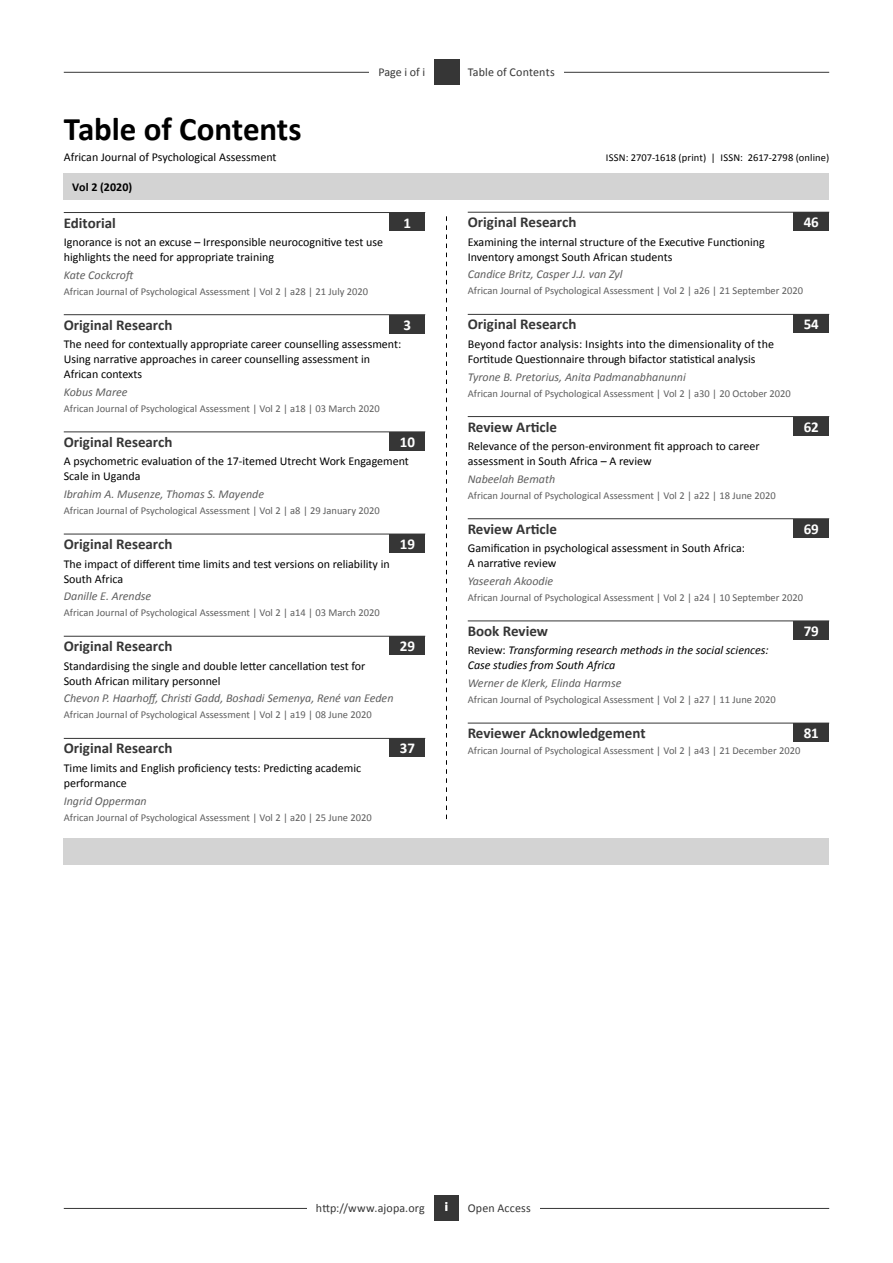
<style>
.page{position:relative;width:893px;height:1263px;background:#fff}
.page>*{position:absolute;margin:0;border:0;box-sizing:border-box;transform-origin:0 0}
.t1{font:700 33px "Calibri";letter-spacing:-.005em;color:#000}
.t2{font:700 15px "Calibri";color:#363636}
.t3{font:700 15px "Calibri";color:#fff}
.t4{font:700 13.5px "Calibri";color:#fff}
.t5{font:12px/15px "Calibri";color:#000}
.t6{font:italic 12px "Calibri";color:#5e5e5e}
.t7{font:italic 12px/15px "Calibri";color:#000}
.t8{font:12px "Calibri";letter-spacing:.01em;color:#363636}
.t9{font:700 12px "Calibri";letter-spacing:.015em;color:#000}
.t10{font:10.5px "Calibri";color:#5e5e5e}
.t11{font:10.5px "Calibri";letter-spacing:.015em;color:#000}
.s1{font-style:normal}
</style>
<div class="page">
<hr style="left:64px;top:1208px;width:765px;height:1px;background:#363636">
<div style="left:307px;top:1195px;width:127px;height:25px;background:#fff"></div>
<div style="left:434px;top:1195px;width:25px;height:25px;background:#363636"></div>
<hr style="left:64px;top:72px;width:765px;height:1px;background:#363636">
<div style="left:459px;top:1195px;width:80px;height:25px;background:#fff"></div>
<div style="left:459px;top:59px;width:104px;height:26px;background:#fff"></div>
<div style="left:434px;top:59px;width:25px;height:26px;background:#363636"></div>
<hr style="left:468px;top:212px;width:361px;height:1px;background:#363636">
<hr style="left:468px;top:314px;width:361px;height:1px;background:#363636">
<hr style="left:468px;top:416px;width:361px;height:1px;background:#363636">
<hr style="left:468px;top:518px;width:361px;height:1px;background:#363636">
<hr style="left:468px;top:621px;width:361px;height:1px;background:#363636">
<hr style="left:468px;top:723px;width:361px;height:1px;background:#363636">
<div style="left:793px;top:212px;width:36px;height:19px;background:#363636"></div>
<div style="left:793px;top:314px;width:36px;height:19px;background:#363636"></div>
<div style="left:793px;top:417px;width:36px;height:18px;background:#363636"></div>
<div style="left:793px;top:519px;width:36px;height:19px;background:#363636"></div>
<div style="left:793px;top:621px;width:36px;height:19px;background:#363636"></div>
<div style="left:793px;top:723px;width:36px;height:19px;background:#363636"></div>
<div style="left:369px;top:59px;width:65px;height:26px;background:#fff"></div>
<hr style="left:64px;top:212px;width:361px;height:1px;background:#363636">
<hr style="left:64px;top:314px;width:361px;height:1px;background:#363636">
<hr style="left:64px;top:432px;width:361px;height:1px;background:#363636">
<hr style="left:64px;top:534px;width:361px;height:1px;background:#363636">
<hr style="left:64px;top:636px;width:361px;height:1px;background:#363636">
<hr style="left:64px;top:738px;width:361px;height:1px;background:#363636">
<div style="left:389px;top:213px;width:36px;height:18px;background:#363636"></div>
<div style="left:389px;top:315px;width:36px;height:19px;background:#363636"></div>
<div style="left:389px;top:432px;width:36px;height:19px;background:#363636"></div>
<div style="left:389px;top:534px;width:36px;height:19px;background:#363636"></div>
<div style="left:389px;top:636px;width:36px;height:19px;background:#363636"></div>
<div style="left:389px;top:738px;width:36px;height:19px;background:#363636"></div>
<div style="left:64px;top:173px;width:765px;height:26px;background:#d3d3d3"></div>
<svg style="left:446px;top:216px;width:1px;height:603px"></svg>
<div style="left:64px;top:839px;width:765px;height:26px;background:#d3d3d3"></div>
<h1 class="t1" style="left:64px;top:106px;width:239px">Table of Contents</h1>
<p class="t8" style="left:378px;top:64px;width:48px">Page i of i</p>
<p class="t8" style="left:468px;top:64px;width:89px">Table of Contents</p>
<p class="t5" style="left:64px;top:150px;width:214px">African Journal of Psychological Assessment</p>
<p class="t11" style="left:606px;top:151px;width:225px">ISSN: 2707-1618 (print) | ISSN: 2617-2798 (online)</p>
<p class="t9" style="left:72px;top:178px;width:62px">Vol 2 (2020)</p>
<p class="t2" style="left:64px;top:212px;width:54px">Editorial</p>
<p class="t5" style="left:64px;top:234px;width:321px">Ignorance is not an excuse – Irresponsible neurocognitive test use highlights the need for appropriate training</p>
<p class="t6" style="left:64px;top:266px;width:72px">Kate Cockcroft</p>
<p class="t10" style="left:64px;top:284px;width:306px">African Journal of Psychological Assessment | Vol 2 | a28 | 21 July 2020</p>
<p class="t2" style="left:64px;top:314px;width:110px">Original Research</p>
<p class="t5" style="left:64px;top:336px;width:339px">The need for contextually appropriate career counselling assessment:<br>Using narrative approaches in career counselling assessment in<br>African contexts</p>
<p class="t6" style="left:64px;top:384px;width:65px">Kobus Maree</p>
<p class="t10" style="left:64px;top:401px;width:317px">African Journal of Psychological Assessment | Vol 2 | a18 | 03 March 2020</p>
<p class="t2" style="left:64px;top:431px;width:110px">Original Research</p>
<p class="t5" style="left:64px;top:453px;width:347px">A psychometric evaluation of the 17-itemed Utrecht Work Engagement<br>Scale in Uganda</p>
<p class="t6" style="left:64px;top:486px;width:202px">Ibrahim A. Musenze, Thomas S. Mayende</p>
<p class="t10" style="left:64px;top:503px;width:318px">African Journal of Psychological Assessment | Vol 2 | a8 | 29 January 2020</p>
<p class="t2" style="left:64px;top:533px;width:110px">Original Research</p>
<p class="t5" style="left:64px;top:556px;width:327px">The impact of different time limits and test versions on reliability in<br>South Africa</p>
<p class="t6" style="left:64px;top:588px;width:89px">Danille E. Arendse</p>
<p class="t10" style="left:64px;top:605px;width:317px">African Journal of Psychological Assessment | Vol 2 | a14 | 03 March 2020</p>
<p class="t2" style="left:64px;top:636px;width:110px">Original Research</p>
<p class="t5" style="left:64px;top:658px;width:303px">Standardising the single and double letter cancellation test for<br>South African military personnel</p>
<p class="t6" style="left:64px;top:690px;width:331px">Chevon P. Haarhoff, Christi Gadd, Boshadi Semenya, René van Eeden</p>
<p class="t10" style="left:64px;top:708px;width:310px">African Journal of Psychological Assessment | Vol 2 | a19 | 08 June 2020</p>
<p class="t2" style="left:64px;top:738px;width:110px">Original Research</p>
<p class="t5" style="left:64px;top:760px;width:299px">Time limits and English proficiency tests: Predicting academic performance</p>
<p class="t6" style="left:64px;top:792px;width:84px">Ingrid Opperman</p>
<p class="t10" style="left:64px;top:810px;width:310px">African Journal of Psychological Assessment | Vol 2 | a20 | 25 June 2020</p>
<p class="t3" style="left:403px;top:212px;width:9px">1</p>
<p class="t3" style="left:403px;top:314px;width:9px">3</p>
<p class="t3" style="left:400px;top:431px;width:17px">10</p>
<p class="t3" style="left:400px;top:533px;width:17px">19</p>
<p class="t3" style="left:400px;top:636px;width:17px">29</p>
<p class="t3" style="left:400px;top:738px;width:17px">37</p>
<p class="t2" style="left:468px;top:212px;width:110px">Original Research</p>
<p class="t5" style="left:468px;top:234px;width:299px">Examining the internal structure of the Executive Functioning<br>Inventory amongst South African students</p>
<p class="t6" style="left:468px;top:266px;width:156px">Candice Britz, Casper J.J. van Zyl</p>
<p class="t10" style="left:468px;top:284px;width:337px">African Journal of Psychological Assessment | Vol 2 | a26 | 21 September 2020</p>
<p class="t2" style="left:468px;top:314px;width:110px">Original Research</p>
<p class="t5" style="left:468px;top:336px;width:308px">Beyond factor analysis: Insights into the dimensionality of the<br>Fortitude Questionnaire through bifactor statistical analysis</p>
<p class="t6" style="left:468px;top:368px;width:220px">Tyrone B. Pretorius, Anita Padmanabhanunni</p>
<p class="t10" style="left:468px;top:386px;width:325px">African Journal of Psychological Assessment | Vol 2 | a30 | 20 October 2020</p>
<p class="t2" style="left:468px;top:416px;width:91px">Review Article</p>
<p class="t5" style="left:468px;top:438px;width:293px">Relevance of the person-environment fit approach to career assessment in South Africa – A review</p>
<p class="t6" style="left:468px;top:470px;width:89px">Nabeelah Bemath</p>
<p class="t10" style="left:468px;top:488px;width:310px">African Journal of Psychological Assessment | Vol 2 | a22 | 18 June 2020</p>
<p class="t2" style="left:468px;top:518px;width:91px">Review Article</p>
<p class="t5" style="left:468px;top:540px;width:279px">Gamification in psychological assessment in South Africa:<br>A narrative review</p>
<p class="t6" style="left:468px;top:573px;width:87px">Yaseerah Akoodie</p>
<p class="t10" style="left:468px;top:590px;width:337px">African Journal of Psychological Assessment | Vol 2 | a24 | 10 September 2020</p>
<p class="t2" style="left:468px;top:620px;width:82px">Book Review</p>
<p class="t7" style="left:468px;top:642px;width:303px"><span class="s1">Review:</span> Transforming research methods in the social sciences:<br>Case studies from South Africa</p>
<p class="t6" style="left:468px;top:675px;width:155px">Werner de Klerk, Elinda Harmse</p>
<p class="t10" style="left:468px;top:692px;width:310px">African Journal of Psychological Assessment | Vol 2 | a27 | 11 June 2020</p>
<p class="t2" style="left:468px;top:722px;width:179px">Reviewer Acknowledgement</p>
<p class="t10" style="left:468px;top:743px;width:334px">African Journal of Psychological Assessment | Vol 2 | a43 | 21 December 2020</p>
<p class="t3" style="left:804px;top:212px;width:17px">46</p>
<p class="t3" style="left:804px;top:314px;width:17px">54</p>
<p class="t3" style="left:804px;top:416px;width:17px">62</p>
<p class="t3" style="left:804px;top:518px;width:17px">69</p>
<p class="t3" style="left:804px;top:620px;width:17px">79</p>
<p class="t3" style="left:804px;top:722px;width:17px">81</p>
<p class="t4" style="left:445px;top:1197px;width:5px">i</p>
<p class="t8" style="left:316px;top:1200px;width:110px">http://www.ajopa.org</p>
<p class="t8" style="left:468px;top:1200px;width:65px">Open Access</p>
</div>
